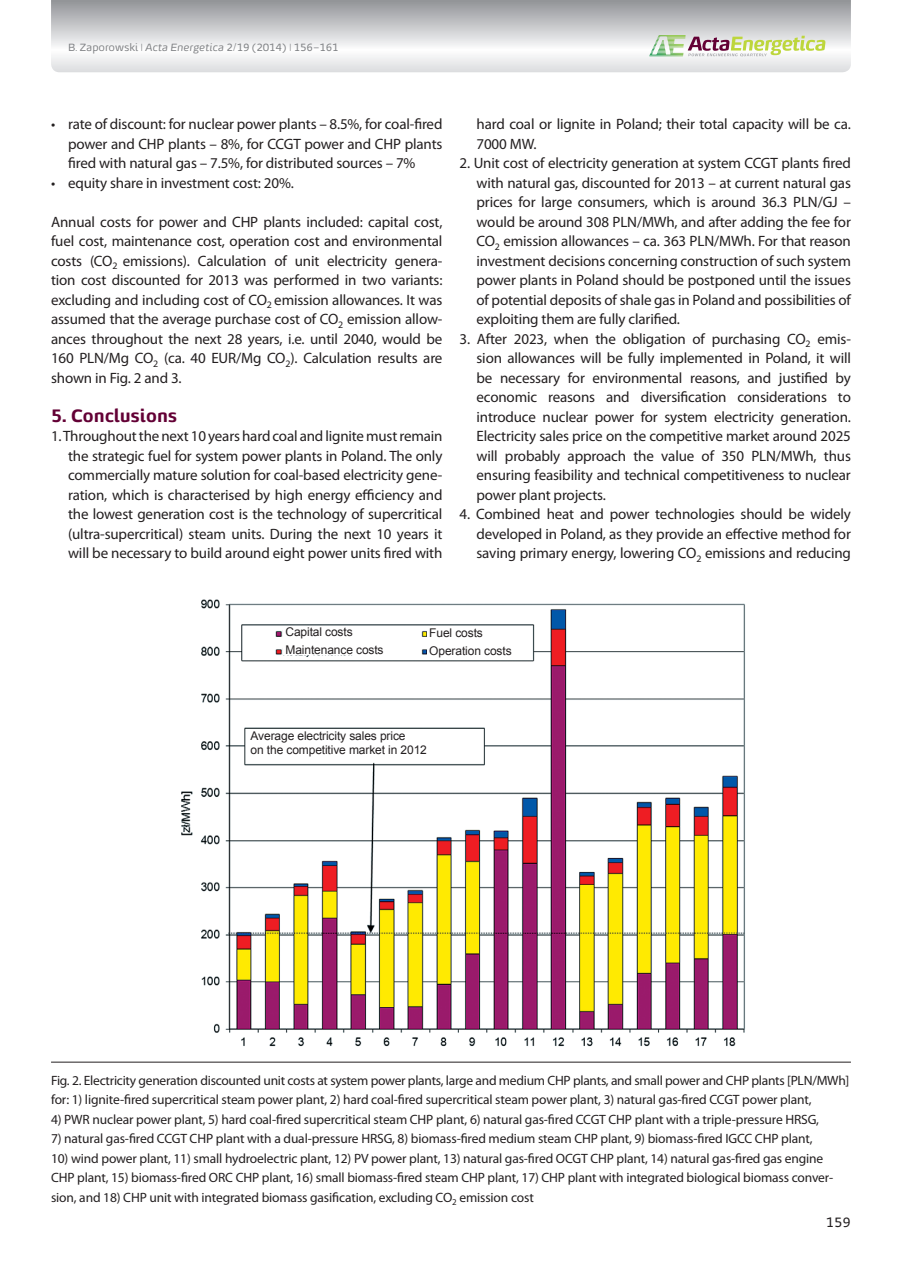
<style>
.page{position:relative;width:902px;height:1263px;background:#fff}
.page>*{position:absolute;margin:0;border:0;box-sizing:border-box;transform-origin:0 0}
.t1{font:700 18px "Energa";letter-spacing:-.01em;color:#630035}
.t2{font:15px/19.5px "Myriad Pro";letter-spacing:-.01em;color:#231f20;text-align:justify}
.t3{font:13.5px/19.5px "Myriad Pro";letter-spacing:-.01em;color:#231f20}
.t4{font:13.5px "Energa";color:#231f20}
.t5{font:12px/18px "Arial";letter-spacing:-.01em;color:#231f20}
.t6{font:10.5px "Energa";letter-spacing:-.01em;color:#808285}
.s1{font-style:italic}
</style>
<div class="page">
<svg style="left:51px;top:0;width:799px;height:72px"></svg>
<svg style="left:649px;top:35px;width:176px;height:21px"></svg>
<img style="left:181px;top:599px;width:564px;height:447px">
<div style="left:283px;top:628px;width:76px;height:27px;background:#fff"></div>
<div style="left:427px;top:629px;width:91px;height:29px;background:#fff"></div>
<div style="left:247px;top:730px;width:223px;height:26px;background:#fff"></div>
<hr style="left:51px;top:1062px;width:799px;height:1px;background:#231f20">
<p class="t6" style="left:68px;top:41px;width:272px">B. Zaporowski | <span class="s1">Acta Energetica</span> 2/19 (2014) | 156–161</p>
<p class="t2" style="left:68px;top:114px;width:376px;text-indent:-17px">• rate of discount: for nuclear power plants – 8.5%, for coal-fired power and CHP plants – 8%, for CCGT power and CHP plants fired with natural gas – 7.5%, for distributed sources – 7%</p>
<p class="t2" style="left:51px;top:173px;width:244px">• equity share in investment cost: 20%.</p>
<p class="t2" style="left:51px;top:212px;width:393px">Annual costs for power and CHP plants included: capital cost, fuel cost, maintenance cost, operation cost and environmental costs (CO<sub>2</sub> emissions). Calculation of unit electricity genera&shy;tion cost discounted for 2013 was performed in two variants: excluding and including cost of CO<sub>2</sub> emission allowances. It was assumed that the average purchase cost of CO<sub>2</sub> emission allow&shy;ances throughout the next 28 years, i.e. until 2040, would be 160 PLN/Mg CO<sub>2</sub> (ca. 40 EUR/Mg CO<sub>2</sub>). Calculation results are shown in Fig. 2 and 3.</p>
<p class="t1" style="left:51px;top:403px;width:128px">5. Conclusions</p>
<p class="t2" style="left:68px;top:426px;width:376px;text-indent:-17px">1. Throughout the next 10 years hard coal and lignite must remain the strategic fuel for system power plants in Poland. The only commercially mature solution for coal-based electricity gene&shy;ration, which is characterised by high energy efficiency and the lowest generation cost is the technology of supercritical (ultra-supercritical) steam units. During the next 10 years it will be necessary to build around eight power units fired with</p>
<p class="t2" style="left:476px;top:114px;width:376px">hard coal or lignite in Poland; their total capacity will be ca.<br>7000 MW.</p>
<p class="t2" style="left:476px;top:153px;width:376px;text-indent:-17px">2. Unit cost of electricity generation at system CCGT plants fired with natural gas, discounted for 2013 – at current natural gas prices for large consumers, which is around 36.3 PLN/GJ – would be around 308 PLN/MWh, and after adding the fee for CO<sub>2</sub> emission allowances – ca. 363 PLN/MWh. For that reason investment decisions concerning construction of such system power plants in Poland should be postponed until the issues of potential deposits of shale gas in Poland and possibilities of exploiting them are fully clarified.</p>
<p class="t2" style="left:476px;top:329px;width:376px;text-indent:-17px">3. After 2023, when the obligation of purchasing CO<sub>2</sub> emis&shy;sion allowances will be fully implemented in Poland, it will be necessary for environmental reasons, and justified by economic reasons and diversification considerations to introduce nuclear power for system electricity generation.<br>Electricity sales price on the competitive market around 2025 will probably approach the value of 350 PLN/MWh, thus ensuring feasibility and technical competitiveness to nuclear power plant projects.</p>
<p class="t2" style="left:476px;top:504px;width:376px;text-indent:-17px">4. Combined heat and power technologies should be widely developed in Poland, as they provide an effective method for saving primary energy, lowering CO<sub>2</sub> emissions and reducing</p>
<p class="t5" style="left:285px;top:623px;width:100px">Capital costs<br>Maintenance costs</p>
<p class="t5" style="left:429px;top:624px;width:84px">Fuel costs<br>Operation costs</p>
<p class="t5" style="left:250px;top:729px;width:178px;line-height:13.6px">Average electricity sales price<br>on the competitive market in 2012</p>
<p class="t3" style="left:51px;top:1070px;width:799px">Fig. 2. Electricity generation discounted unit costs at system power plants, large and medium CHP plants, and small power and CHP plants [PLN/MWh] for: 1) lignite-fired supercritical steam power plant, 2) hard coal-fired supercritical steam power plant, 3) natural gas-fired CCGT power plant,</p>
<p class="t3" style="left:51px;top:1109px;width:769px">4) PWR nuclear power plant, 5) hard coal-fired supercritical steam CHP plant, 6) natural gas-fired CCGT CHP plant with a triple-pressure HRSG,</p>
<p class="t3" style="left:51px;top:1129px;width:762px">7) natural gas-fired CCGT CHP plant with a dual-pressure HRSG, 8) biomass-fired medium steam CHP plant, 9) biomass-fired IGCC CHP plant,</p>
<p class="t3" style="left:51px;top:1148px;width:783px">10) wind power plant, 11) small hydroelectric plant, 12) PV power plant, 13) natural gas-fired OCGT CHP plant, 14) natural gas-fired gas engine<br>CHP plant, 15) biomass-fired ORC CHP plant, 16) small biomass-fired steam CHP plant, 17) CHP plant with integrated biological biomass conver&shy;sion, and 18) CHP unit with integrated biomass gasification, excluding CO<sub>2</sub> emission cost</p>
<p class="t4" style="left:825px;top:1213px;width:26px">159</p>
</div>
